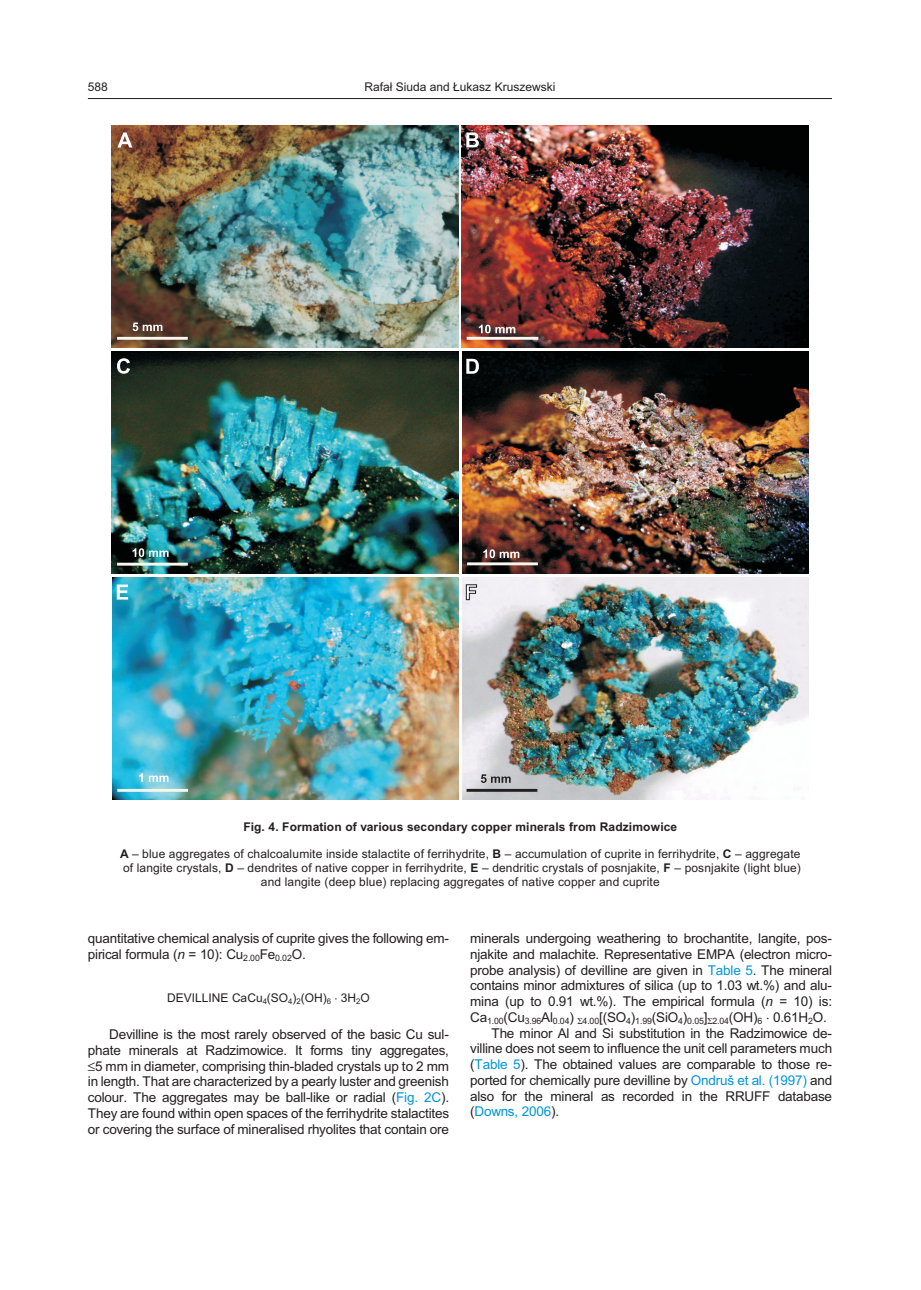
<style>
.page{position:relative;width:921px;height:1290px;background:#fff}
.page>*{position:absolute;margin:0;border:0;box-sizing:border-box;transform-origin:0 0}
.t1{font:13.5px/15.8px "Arial";letter-spacing:-.015em;color:#231f20;text-align:justify}
.t2{font:12px/14.2px "Arial";letter-spacing:.01em;color:#231f20;text-align:center}
.t3{font:700 12px "Arial";letter-spacing:.01em;color:#231f20}
.t4{font:8.7px "Arial";letter-spacing:-.015em;color:#231f20}
.s1{font-weight:700}
.s2{font-style:italic}
.s3{color:#0095d9}
</style>
<div class="page">
<hr style="left:88px;top:98px;width:744px;height:1px;background:#231f20">
<img style="left:462px;top:577px;width:346px;height:222px">
<img style="left:462px;top:125px;width:347px;height:222px">
<hr style="left:467px;top:337px;width:71px;height:3px;background:#f9f7ed">
<svg style="left:479px;top:325px;width:36px;height:8px"></svg>
<img style="left:463px;top:352px;width:346px;height:222px">
<svg style="left:466px;top:584px;width:11px;height:16px"></svg>
<img style="left:112px;top:352px;width:346px;height:221px">
<hr style="left:117px;top:563px;width:71px;height:3px;background:#f9f7ed">
<svg style="left:133px;top:548px;width:36px;height:9px"></svg>
<svg style="left:117px;top:358px;width:13px;height:16px"></svg>
<svg style="left:466px;top:359px;width:13px;height:15px"></svg>
<img style="left:112px;top:126px;width:346px;height:222px">
<hr style="left:117px;top:337px;width:71px;height:3px;background:#f9f7ed">
<svg style="left:133px;top:323px;width:29px;height:8px"></svg>
<svg style="left:117px;top:133px;width:15px;height:15px"></svg>
<svg style="left:466px;top:133px;width:13px;height:14px"></svg>
<img style="left:113px;top:577px;width:346px;height:222px">
<hr style="left:117px;top:789px;width:71px;height:3px;background:#f9f7ed">
<svg style="left:139px;top:773px;width:29px;height:9px"></svg>
<svg style="left:117px;top:585px;width:11px;height:15px"></svg>
<hr style="left:467px;top:562px;width:71px;height:3px;background:#f9f7ed">
<svg style="left:483px;top:549px;width:36px;height:9px"></svg>
<hr style="left:467px;top:789px;width:70px;height:3px;background:#231f20">
<svg style="left:481px;top:774px;width:30px;height:9px"></svg>
<p class="t2" style="left:88px;top:81px;width:22px">588</p>
<p class="t2" style="left:364px;top:81px;width:193px">Rafa³ Siuda and £ukasz Kruszewski</p>
<p class="t3" style="left:243px;top:822px;width:435px">Fig. 4. For ma tion of var i ous sec ond ary cop per min er als from Radzimowice</p>
<p class="t2" style="left:120px;top:848px;width:682px"><span class="s1">A</span> – blue ag gre gates of chalcoalumite in side sta lac tite of ferrihydrite, <span class="s1">B</span> – ac cu mu la tion of cu prite in ferrihydrite, <span class="s1">C</span> – ag gre gate of langite crys tals, <span class="s1">D</span> – den drites of na tive cop per in ferrihydrite, <span class="s1">E</span> – den dritic crys tals of posnjakite, <span class="s1">F</span> – posnjakite (light blue) and langite (deep blue) re plac ing ag gre gates of na tive cop per and cu prite</p>
<p class="t1" style="left:88px;top:932px;width:363px">quan ti ta tive chem i cal anal y sis of cu prite gives the fol low ing em - pir i cal for mula (<span class="s2">n</span> = 10): Cu<sub>2.00</sub>Fe<sub>0.02</sub>O.</p>
<p class="t2" style="left:167px;top:992px;width:204px">DEVILLINE CaCu<sub>4</sub>(SO<sub>4</sub>)<sub>2</sub>(OH)<sub>6</sub> 3H<sub>2</sub>O</p>
<p class="t1" style="left:88px;top:1028px;width:363px;text-align:right">Devilline is the most rarely ob served of the ba sic Cu sul - phate min er als at Radzimowice. It forms tiny ag gre gates, 5 mm in di am e ter, com pris ing thin-bladed crys tals up to 2 mm in length. That are charac ter ized by a pearly luster and green ish col our. The ag gre gates may be ball-like or ra dial (<span class="s3">Fig. 2C</span>).<br>They are found within open spaces of the ferrihydrite sta lac tites or cov er ing the sur face of min er al ised rhyolites that con tain ore</p>
<p class="t1" style="left:470px;top:932px;width:363px">min er als un der go ing weath er ing to brochantite, langite, pos - njakite and mal a chite. Rep re sen ta tive EMPA (elec tron micro - probe anal y sis) of devilline are given in <span class="s3">Ta ble 5</span>. The min eral con tains minor ad mix tures of sil ica (up to 1.03 wt.%) and alu - mina (up to 0.91 wt.%). The em pir i cal for mula (<span class="s2">n</span> = 10) is:</p>
<p class="t4" style="left:470px;top:1017px;width:358px"><sup>Ca</sup>1.00<sup>(Cu</sup>3.96<sup>Al</sup>0.04<sup>)</sup> 4.00<sup>[(SO</sup>4<sup>)</sup>1.99<sup>(SiO</sup>4<sup>)</sup>0.05<sup>]</sup> 2.04<sup>(OH)</sup>6 <sup>0.61H</sup>2<sup>O.</sup></p>
<p class="t1" style="left:470px;top:1026px;width:364px;text-indent:21px">The mi nor Al and Si sub sti tu tion in the Radzimowice de - villine does not seem to in flu ence the unit cell pa ram e ters much (<span class="s3">Ta ble 5</span>). The ob tained val ues are compa ra ble to those re - ported for chem i cally pure devilline by <span class="s3">Ondruš et al. (1997)</span> and also for the min eral as re corded in the RRUFF da ta base (<span class="s3">Downs, 2006</span>).</p>
</div>
